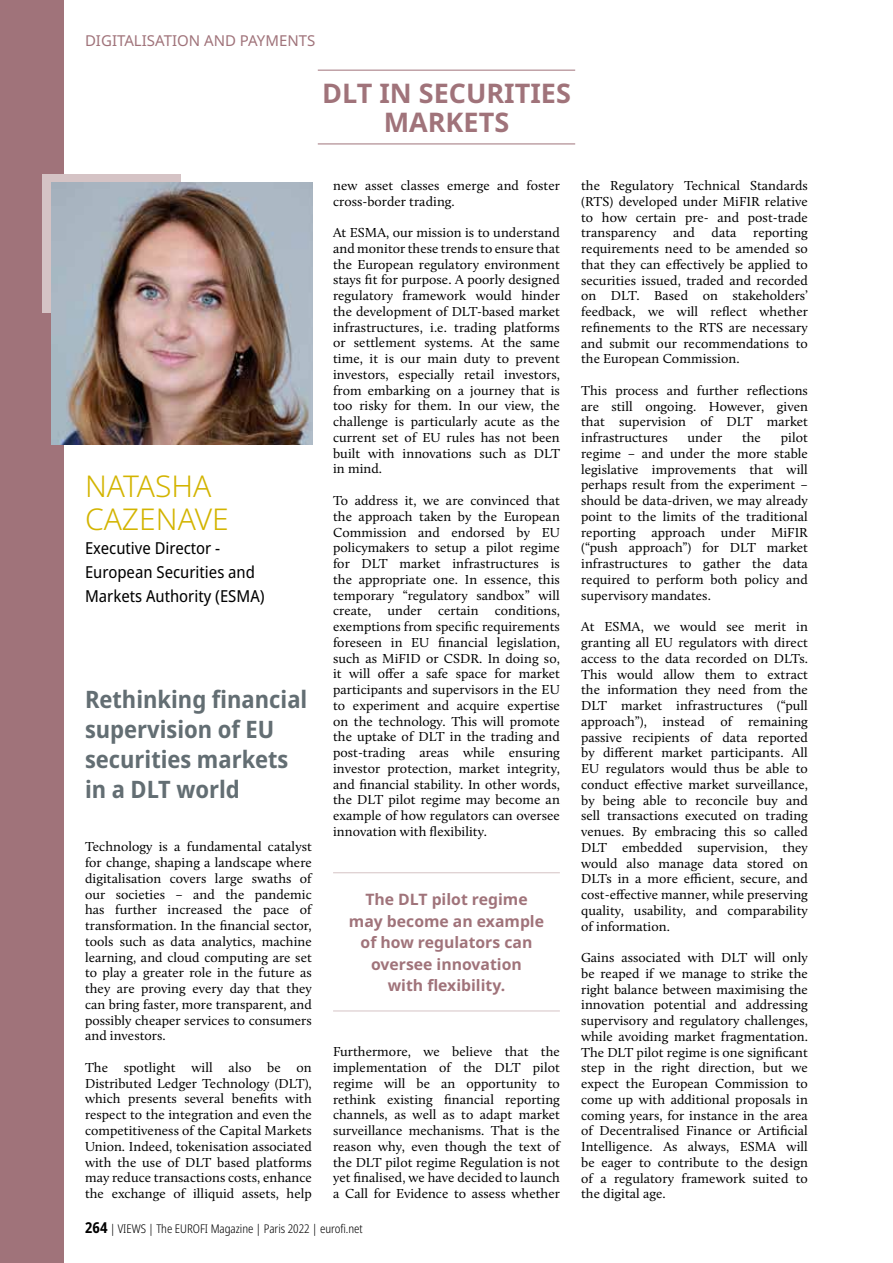
<style>
.page{position:relative;width:893px;height:1263px;background:#fff}
.page>*{position:absolute;margin:0;border:0;box-sizing:border-box;transform-origin:0 0}
.t1{font:300 30px/33px "Noto Sans";color:#d3b400}
.t2{font:700 27px/28.5px "Noto Sans";color:#a0737a;text-align:center}
.t3{font:700 semi-condensed 24px/30px "Noto Sans";color:#636e73}
.t4{font:semi-condensed 16.5px/24px "Noto Sans";color:#000}
.t5{font:700 15.75px/21.6px "Noto Sans";color:#a0737a;text-align:center}
.t6{font:15px "Noto Sans";color:#a0737a}
.t7{font:13.5px/15.8px "Calluna";letter-spacing:.005em;color:#000;text-align:justify}
.t8{font:300 condensed 12px "Noto Sans";color:#000}
.s1{font-weight:700;font-size:15px}
</style>
<div class="page">
<div style="left:0;top:0;width:64px;height:1263px;background:#a0737a"></div>
<hr style="left:318px;top:144px;width:257px;height:1px;background:#a0737a">
<hr style="left:318px;top:70px;width:257px;height:1px;background:#a0737a">
<div style="left:43px;top:174px;width:138px;height:138px;background:#d5c3c5"></div>
<img style="left:51px;top:183px;width:262px;height:261px">
<hr style="left:333px;top:872px;width:227px;height:1px;background:#d5c3c5">
<hr style="left:333px;top:1010px;width:227px;height:1px;background:#d5c3c5">
<p class="t6" style="left:85px;top:30px;width:232px">DIGITALISATION AND PAYMENTS</p>
<h2 class="t2" style="left:322px;top:80px;width:250px">DLT IN SECURITIES<br>MARKETS</h2>
<h1 class="t1" style="left:85px;top:471px;width:145px">NATASHA<br>CAZENAVE</h1>
<p class="t4" style="left:85px;top:537px;width:181px">Executive Director -<br>European Securities and<br>Markets Authority (ESMA)</p>
<h3 class="t3" style="left:85px;top:685px;width:224px">Rethinking financial supervision of EU securities markets in a DLT world</h3>
<p class="t7" style="left:85px;top:839px;width:228px">Technology is a fundamental catalyst for change, shaping a landscape where digitalisation covers large swaths of our societies – and the pandemic has further increased the pace of transformation. In the financial sector, tools such as data analytics, machine learning, and cloud computing are set to play a greater role in the future as they are proving every day that they can bring faster, more transparent, and possibly cheaper services to consumers and investors.</p>
<p class="t7" style="left:85px;top:1059px;width:228px">The spotlight will also be on Distributed Ledger Technology (DLT), which presents several benefits with respect to the integration and even the competitiveness of the Capital Markets Union. Indeed, tokenisation associated with the use of DLT based platforms may reduce transactions costs, enhance the exchange of illiquid assets, help</p>
<p class="t7" style="left:333px;top:177px;width:228px">new asset classes emerge and foster cross-border trading.</p>
<p class="t7" style="left:333px;top:225px;width:228px">At ESMA, our mission is to understand and monitor these trends to ensure that the European regulatory environment stays fit for purpose. A poorly designed regulatory framework would hinder the development of DLT-based market infrastructures, i.e. trading platforms or settlement systems. At the same time, it is our main duty to prevent investors, especially retail investors, from embarking on a journey that is too risky for them. In our view, the challenge is particularly acute as the current set of EU rules has not been built with innovations such as DLT in mind.</p>
<p class="t7" style="left:333px;top:492px;width:228px">To address it, we are convinced that the approach taken by the European Commission and endorsed by EU policymakers to setup a pilot regime for DLT market infrastructures is the appropriate one. In essence, this temporary “regulatory sandbox” will create, under certain conditions, exemptions from specific requirements foreseen in EU financial legislation, such as MiFID or CSDR. In doing so, it will offer a safe space for market participants and supervisors in the EU to experiment and acquire expertise on the technology. This will promote the uptake of DLT in the trading and post-trading areas while ensuring investor protection, market integrity, and financial stability. In other words, the DLT pilot regime may become an example of how regulators can oversee innovation with flexibility.</p>
<p class="t5" style="left:349px;top:889px;width:197px">The DLT pilot regime may become an example of how regulators can oversee innovation<br>with flexibility.</p>
<p class="t7" style="left:333px;top:1044px;width:228px">Furthermore, we believe that the implementation of the DLT pilot regime will be an opportunity to rethink existing financial reporting channels, as well as to adapt market surveillance mechanisms. That is the reason why, even though the text of the DLT pilot regime Regulation is not yet finalised, we have decided to launch a Call for Evidence to assess whether</p>
<p class="t8" style="left:85px;top:1220px;width:279px"><span class="s1">264</span> | VIEWS | The EUROFI Magazine | Paris 2022 | eurofi.net</p>
<p class="t7" style="left:581px;top:178px;width:228px">the Regulatory Technical Standards (RTS) developed under MiFIR relative to how certain pre- and post-trade transparency and data reporting requirements need to be amended so that they can effectively be applied to securities issued, traded and recorded on DLT. Based on stakeholders’ feedback, we will reflect whether refinements to the RTS are necessary and submit our recommendations to the European Commission.</p>
<p class="t7" style="left:581px;top:382px;width:228px">This process and further reflections are still ongoing. However, given that supervision of DLT market infrastructures</p>
<p class="t7" style="left:581px;top:430px;width:228px;text-indent:200px">pilot regime – and under the more stable legislative improvements that will perhaps result from the experiment – should be data-driven, we may already point to the limits of the traditional reporting approach under MiFIR (“push approach”) for DLT market infrastructures to gather the data required to perform both policy and supervisory mandates.</p>
<p class="t7" style="left:581px;top:619px;width:228px">At ESMA, we would see merit in granting all EU regulators with direct access to the data recorded on DLTs.<br>This would allow them to extract the information they need from the DLT market infrastructures (“pull approach”), instead of remaining passive recipients of data reported by different market participants. All EU regulators would thus be able to conduct effective market surveillance, by being able to reconcile buy and sell transactions executed on trading venues. By embracing this so called DLT embedded supervision, they would also manage data stored on DLTs in a more efficient, secure, and cost-effective manner, while preserving quality, usability, and comparability of information.</p>
<p class="t7" style="left:581px;top:949px;width:228px">Gains associated with DLT will only be reaped if we manage to strike the right balance between maximising the innovation potential and addressing supervisory and regulatory challenges, while avoiding market fragmentation.<br>The DLT pilot regime is one significant step in the right direction, but we expect the European Commission to come up with additional proposals in coming years, for instance in the area of Decentralised Finance or Artificial Intelligence. As always, ESMA will be eager to contribute to the design of a regulatory framework suited to the digital age.</p>
<p class="t7" style="left:687px;top:430px;width:36px">under</p>
<p class="t7" style="left:742px;top:430px;width:20px">the</p>
</div>
